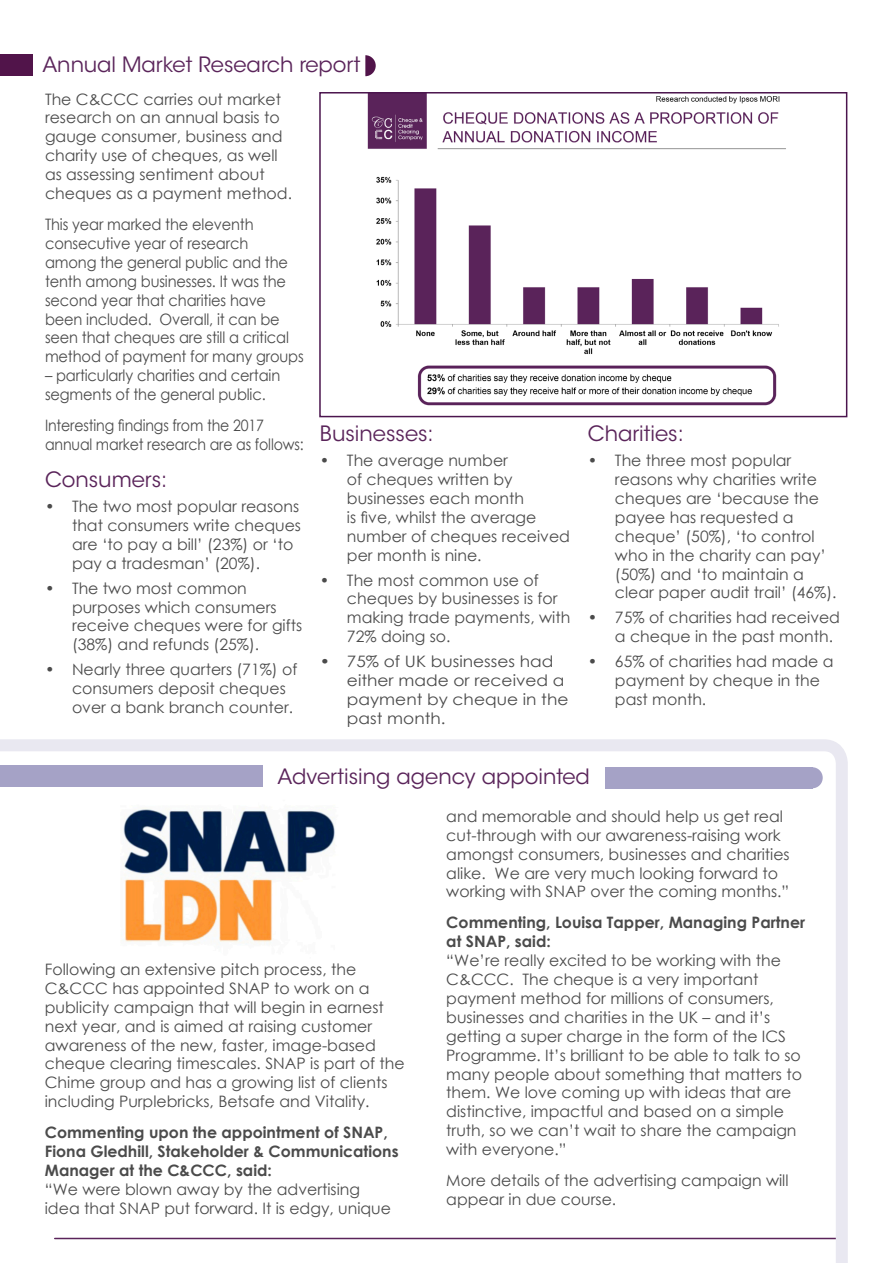
<style>
.page{position:relative;width:893px;height:1263px;background:#fff}
.page>*{position:absolute;margin:0;border:0;box-sizing:border-box;transform-origin:0 0}
.subheader{font:21px "ITC Avant Garde Std";color:#5a245a}
.body1{font:15.75px/18.9px "Century Gothic";color:#4b4b4b}
.body1-2{font:15.75px/18.9px "Century Gothic";color:#4b4b4b;scale:.93 1}
.body1-3{font:700 15.75px/18.9px "Century Gothic";color:#4b4b4b}
.body1-4{font:15.75px/18.9px "Century Gothic";color:#4b4b4b;scale:1.08 1}
.body1-5{font:15.75px/18.9px "Century Gothic";color:#4b4b4b;scale:.9 1}
.s1{font-weight:400}
.s2{font-weight:700}
</style>
<div class="page">
<img style="left:367px;top:95px;width:419px;height:311px">
<div style="left:319px;top:92px;width:528px;height:325px;border:2px solid #4b154e"></div>
<div style="left:0;top:54px;width:32px;height:21px;background:#51144a"></div>
<svg style="left:365px;top:55px;width:11px;height:21px"></svg>
<svg style="left:0;top:739px;width:848px;height:524px"></svg>
<div style="left:44px;top:800px;width:359px;height:162px;background:#fff"></div>
<img style="left:121px;top:808px;width:214px;height:135px">
<div style="left:605px;top:767px;width:207px;height:21px;background:#a5a2c6"></div>
<svg style="left:812px;top:767px;width:11px;height:21px"></svg>
<p class="subheader" style="left:42px;top:51px;width:320px">Annual Market Research report</p>
<p class="body1" style="left:45px;top:89px;width:249px">The C&amp;CCC carries out market research on an annual basis to gauge consumer, business and charity use of cheques, as well as assessing sentiment about cheques as a payment method.</p>
<p class="body1-2" style="left:45px;top:215px;width:280px">This year marked the eleventh consecutive year of research<br>among the general public and the tenth among businesses. It was the second year that charities have been included. Overall, it can be seen that cheques are still a critical method of payment for many groups</p>
<p class="body1-2" style="left:45px;top:366px;width:255px">– particularly charities and certain segments of the general public.</p>
<p class="body1-5" style="left:45px;top:416px;width:289px">Interesting findings from the 2017 annual market research are as follows:</p>
<p class="subheader" style="left:45px;top:467px;width:124px">Consumers:</p>
<p class="body1" style="left:72px;top:497px;width:231px;text-indent:-27px">• The two most popular reasons that consumers write cheques are ‘to pay a bill’ (23%) or ‘to pay a tradesman’ (20%).</p>
<p class="body1" style="left:72px;top:578px;width:232px;text-indent:-27px">• The two most common purposes which consumers receive cheques were for gifts (38%) and refunds (25%).</p>
<p class="body1" style="left:72px;top:660px;width:227px;text-indent:-27px">• Nearly three quarters (71%) of consumers deposit cheques over a bank branch counter.</p>
<p class="subheader" style="left:320px;top:421px;width:115px">Businesses:</p>
<p class="body1" style="left:347px;top:451px;width:225px;text-indent:-27px">• The average number<br>of cheques written by businesses each month<br>is five, whilst the average number of cheques received per month is nine.</p>
<p class="body1" style="left:347px;top:570px;width:225px;text-indent:-27px">• The most common use of cheques by businesses is for making trade payments, with<br>72% doing so.</p>
<p class="body1-4" style="left:347px;top:652px;width:207px;text-indent:-27px">• 75% of UK businesses had either made or received a payment by cheque in the past month.</p>
<p class="subheader" style="left:588px;top:421px;width:97px">Charities:</p>
<p class="body1" style="left:615px;top:451px;width:223px;text-indent:-27px">• The three most popular reasons why charities write cheques are ‘because the payee has requested a cheque’ (50%), ‘to control who in the charity can pay’ (50%) and ‘to maintain a clear paper audit trail’ (46%).</p>
<p class="body1" style="left:615px;top:608px;width:227px;text-indent:-27px">• 75% of charities had received a cheque in the past month.</p>
<p class="body1" style="left:615px;top:652px;width:220px;text-indent:-27px">• 65% of charities had made a payment by cheque in the past month.</p>
<p class="subheader" style="left:277px;top:763px;width:314px">Advertising agency appointed</p>
<p class="body1" style="left:45px;top:959px;width:361px">Following an extensive pitch process, the C&amp;CCC has appointed SNAP to work on a publicity campaign that will begin in earnest next year, and is aimed at raising customer awareness of the new, faster, image-based cheque clearing timescales. SNAP is part of the Chime group and has a growing list of clients including Purplebricks, Betsafe and Vitality.</p>
<p class="body1-3" style="left:45px;top:1122px;width:355px">Commenting upon the appointment of SNAP, Fiona Gledhill, Stakeholder &amp; Communications Manager at the C&amp;CCC, said:<br><span class="s1">“We were blown away by the advertising idea that SNAP put forward. It is edgy, unique</span></p>
<p class="body1" style="left:446px;top:806px;width:345px">and memorable and should help us get real cut-through with our awareness-raising work amongst consumers, businesses and charities alike. We are very much looking forward to working with SNAP over the coming months.”</p>
<p class="body1" style="left:446px;top:913px;width:360px"><span class="s2">Commenting, Louisa Tapper, Managing Partner at SNAP, said:<br></span>“We’re really excited to be working with the C&amp;CCC. The cheque is a very important payment method for millions of consumers, businesses and charities in the UK – and it’s getting a super charge in the form of the ICS Programme. It’s brilliant to be able to talk to so many people about something that matters to them. We love coming up with ideas that are distinctive, impactful and based on a simple truth, so we can’t wait to share the campaign with everyone.”</p>
<p class="body1" style="left:446px;top:1171px;width:344px">More details of the advertising campaign will appear in due course.</p>
</div>
